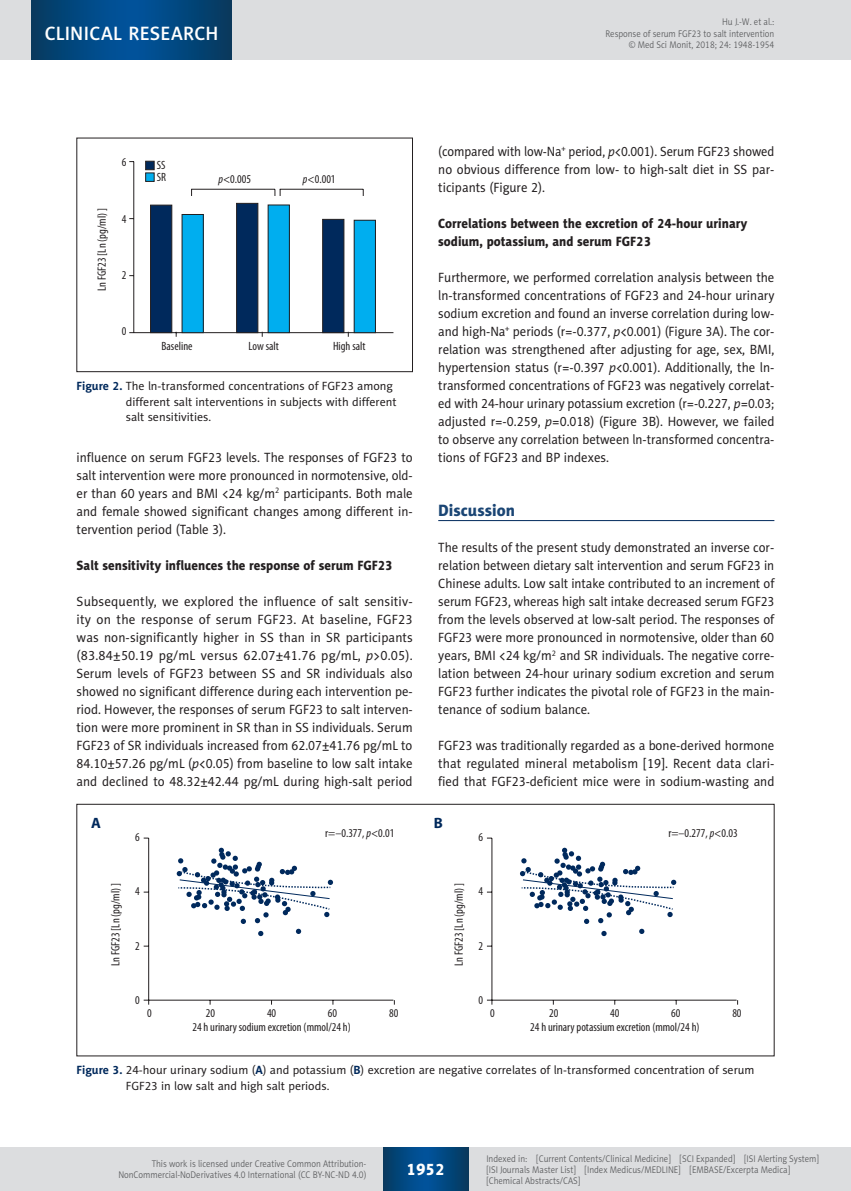
<style>
.page{position:relative;width:851px;height:1191px;background:#fff}
.page>*{position:absolute;margin:0;border:0;box-sizing:border-box;transform-origin:0 0}
.t1{font:19.5px "Naomi Sans EFN Medium";letter-spacing:.015em;color:#fff}
.MSM_Headline_1{font:16.5px "Naomi Sans EFN Heavy";color:#1a4574}
.t2{font:16.5px "Naomi Sans EFN Heavy";color:#fff}
.t3{font:700 15px "Myriad Pro";color:#00295c}
.MSM_Body{font:13.5px/18px "Naomi Sans EFN";color:#231f20;text-align:justify;scale:.95 1}
.MSM_Body-2{font:13.5px/18px "Naomi Sans EFN";color:#231f20;text-align:justify}
.MSM_Headline_2{font:13.5px/18px "Naomi Sans EFN Heavy";color:#231f20;scale:.95 1}
.MSM_Body-3{font:13.5px/18px "Naomi Sans EFN";color:#231f20;text-align:justify;scale:.93 1}
.MSM_Rycina_tytul{font:12px/15.8px "Naomi Sans EFN";color:#231f20}
.t4{font:condensed 12px/12px "Myriad Pro";color:#231f20}
.t5{font:9.75px/11.2px "Naomi Sans EFN Light";color:#57585a;text-align:right;scale:.9 1}
.s1{font-style:italic}
.s2{font-weight:700;color:#00295c}
</style>
<div class="page">
<hr style="left:438px;top:520px;width:336px;height:1px;background:#00295c">
<hr style="left:129px;top:332px;width:264px;height:1px;background:#231f20">
<hr style="left:133px;top:162px;width:1px;height:170px;background:#231f20">
<div style="left:150px;top:205px;width:22px;height:128px;background:#00295c;border:1px solid #231f20"></div>
<svg style="left:176px;top:188px;width:200px;height:149px"></svg>
<div style="left:145px;top:161px;width:9px;height:9px;background:#00295c;border:1px solid #231f20"></div>
<div style="left:145px;top:172px;width:9px;height:10px;background:#00aeef;border:1px solid #231f20"></div>
<hr style="left:144px;top:999px;width:249px;height:1px;background:#231f20">
<hr style="left:148px;top:838px;width:1px;height:166px;background:#231f20">
<svg style="left:177px;top:847px;width:156px;height:89px"></svg>
<hr style="left:487px;top:999px;width:249px;height:1px;background:#231f20">
<hr style="left:491px;top:838px;width:1px;height:166px;background:#231f20">
<svg style="left:520px;top:847px;width:156px;height:89px"></svg>
<div style="left:77px;top:804px;width:697px;height:252px;border:1px solid #231f20"></div>
<div style="left:0;top:1148px;width:850px;height:43px;background:#dcdddf"></div>
<svg style="left:383px;top:1147px;width:85px;height:43px;background:#02477e"></svg>
<div style="left:0;top:0;width:850px;height:60px;background:#dcdddf"></div>
<hr style="left:850px;top:0;width:1px;height:60px;background:#dcdddf">
<svg style="left:32px;top:0;width:200px;height:60px;background:#02477e"></svg>
<h1 class="t1" style="left:45px;top:22px;width:175px">CLINICAL RESEARCH</h1>
<p class="t5" style="left:605px;top:16px;width:189px">Hu J.-W. et al.:<br>Response of serum FGF23 to salt intervention © Med Sci Monit, 2018; 24: 1948-1954</p>
<p class="t4" style="left:122px;top:156px;width:6px">6</p>
<p class="t4" style="left:96px;top:291px;width:85px;rotate:-90deg">Ln FGF23 [Ln (pg/ml) ]</p>
<p class="t4" style="left:122px;top:213px;width:6px">4</p>
<p class="t4" style="left:122px;top:269px;width:6px">2</p>
<p class="t4" style="left:122px;top:325px;width:6px">0</p>
<p class="t4" style="left:157px;top:159px;width:11px">SS<br>SR</p>
<p class="t4" style="left:218px;top:173px;width:34px"><span class="s1">p</span>&lt;0.005</p>
<p class="t4" style="left:303px;top:173px;width:34px"><span class="s1">p</span>&lt;0.001</p>
<p class="t4" style="left:161px;top:340px;width:32px">Baseline</p>
<p class="t4" style="left:248px;top:340px;width:32px">Low salt</p>
<p class="t4" style="left:333px;top:340px;width:34px">High salt</p>
<p class="MSM_Rycina_tytul" style="left:126px;top:378px;width:272px;text-indent:-49px"><span class="s2">Figure 2.</span> The ln-transformed concentrations of FGF23 among different salt interventions in subjects with different salt sensitivities.</p>
<p class="MSM_Body" style="left:77px;top:448px;width:355px">influence on serum FGF23 levels. The responses of FGF23 to salt intervention were more pronounced in normotensive, old&shy;er than 60 years and BMI &lt;24 kg/m<sup>2</sup> participants. Both male and female showed significant changes among different in&shy;tervention period (Table 3).</p>
<p class="MSM_Headline_2" style="left:77px;top:556px;width:334px">Salt sensitivity influences the response of serum FGF23</p>
<p class="MSM_Body-2" style="left:77px;top:592px;width:338px">Subsequently, we explored the influence of salt sensitiv&shy;ity on the response of serum FGF23. At baseline, FGF23 was non-significantly higher in SS than in SR participants (83.84±50.19 pg/mL versus 62.07±41.76 pg/mL, <span class="s1">p</span>&gt;0.05).<br>Serum levels of FGF23 between SS and SR individuals also showed no significant difference during each intervention pe&shy;riod. However, the responses of serum FGF23 to salt interven&shy;tion were more prominent in SR than in SS individuals. Serum FGF23 of SR individuals increased from 62.07±41.76 pg/mL to 84.10±57.26 pg/mL (<span class="s1">p</span>&lt;0.05) from baseline to low salt intake and declined to 48.32±42.44 pg/mL during high-salt period</p>
<p class="MSM_Body-3" style="left:438px;top:142px;width:363px">(compared with low-Na<sup>+</sup> period, <span class="s1">p</span>&lt;0.001). Serum FGF23 showed no obvious difference from low- to high-salt diet in SS par&shy;ticipants (Figure 2).</p>
<p class="MSM_Headline_2" style="left:438px;top:214px;width:327px">Correlations between the excretion of 24-hour urinary sodium, potassium, and serum FGF23</p>
<p class="MSM_Body" style="left:438px;top:268px;width:355px">Furthermore, we performed correlation analysis between the ln-transformed concentrations of FGF23 and 24-hour urinary sodium excretion and found an inverse correlation during low&shy;and high-Na<sup>+</sup> periods (r=−0.377, <span class="s1">p</span>&lt;0.001) (Figure 3A). The cor&shy;relation was strengthened after adjusting for age, sex, BMI, hypertension status (r=−0.397 <span class="s1">p</span>&lt;0.001). Additionally, the ln&shy;transformed concentrations of FGF23 was negatively correlat&shy;ed with 24-hour urinary potassium excretion (r=−0.227, <span class="s1">p</span>=0.03; adjusted r=−0.259, <span class="s1">p</span>=0.018) (Figure 3B). However, we failed to observe any correlation between ln-transformed concentra&shy;tions of FGF23 and BP indexes.</p>
<p class="MSM_Headline_1" style="left:438px;top:500px;width:78px">Discussion</p>
<p class="MSM_Body" style="left:438px;top:538px;width:355px">The results of the present study demonstrated an inverse cor&shy;relation between dietary salt intervention and serum FGF23 in Chinese adults. Low salt intake contributed to an increment of serum FGF23, whereas high salt intake decreased serum FGF23 from the levels observed at low-salt period. The responses of FGF23 were more pronounced in normotensive, older than 60 years, BMI &lt;24 kg/m<sup>2</sup> and SR individuals. The negative corre&shy;lation between 24-hour urinary sodium excretion and serum FGF23 further indicates the pivotal role of FGF23 in the main&shy;tenance of sodium balance.</p>
<p class="MSM_Body" style="left:438px;top:736px;width:355px">FGF23 was traditionally regarded as a bone-derived hormone that regulated mineral metabolism [19]. Recent data clari&shy;fied that FGF23-deficient mice were in sodium-wasting and</p>
<p class="t3" style="left:91px;top:813px;width:11px">A</p>
<p class="t3" style="left:433px;top:813px;width:11px">B</p>
<p class="t4" style="left:325px;top:827px;width:71px">r=–0.377, <span class="s1">p</span>&lt;0.01</p>
<p class="t4" style="left:135px;top:831px;width:6px">6</p>
<p class="t4" style="left:478px;top:831px;width:6px">6</p>
<p class="t4" style="left:668px;top:827px;width:71px">r=–0.277, <span class="s1">p</span>&lt;0.03</p>
<p class="t4" style="left:110px;top:966px;width:85px;rotate:-90deg">Ln FGF23 [Ln (pg/ml) ]</p>
<p class="t4" style="left:135px;top:885px;width:6px">4</p>
<p class="t4" style="left:135px;top:939px;width:6px">2</p>
<p class="t4" style="left:135px;top:993px;width:6px">0</p>
<p class="t4" style="left:147px;top:1007px;width:6px">0</p>
<p class="t4" style="left:206px;top:1007px;width:11px">20</p>
<p class="t4" style="left:267px;top:1007px;width:11px">40</p>
<p class="t4" style="left:328px;top:1007px;width:11px">60</p>
<p class="t4" style="left:389px;top:1007px;width:11px">80</p>
<p class="t4" style="left:192px;top:1020px;width:160px">24 h urinary sodium excretion (mmol/24 h)</p>
<p class="t4" style="left:453px;top:966px;width:85px;rotate:-90deg">Ln FGF23 [Ln (pg/ml) ]</p>
<p class="t4" style="left:478px;top:885px;width:6px">4</p>
<p class="t4" style="left:478px;top:939px;width:6px">2</p>
<p class="t4" style="left:478px;top:993px;width:6px">0</p>
<p class="t4" style="left:490px;top:1007px;width:6px">0</p>
<p class="t4" style="left:549px;top:1007px;width:11px">20</p>
<p class="t4" style="left:610px;top:1007px;width:11px">40</p>
<p class="t4" style="left:671px;top:1007px;width:11px">60</p>
<p class="t4" style="left:732px;top:1007px;width:11px">80</p>
<p class="t4" style="left:530px;top:1020px;width:171px">24 h urinary potassium excretion (mmol/24 h)</p>
<p class="MSM_Rycina_tytul" style="left:126px;top:1062px;width:630px;text-indent:-49px"><span class="s2">Figure 3.</span> 24-hour urinary sodium (<span class="s2">A</span>) and potassium (<span class="s2">B</span>) excretion are negative correlates of ln-transformed concentration of serum<br>FGF23 in low salt and high salt periods.</p>
<p class="t5" style="left:118px;top:1158px;width:277px">This work is licensed under Creative Common Attribution-<br>NonCommercial-NoDerivatives 4.0 International (CC BY-NC-ND 4.0)</p>
<p class="t2" style="left:406px;top:1159px;width:40px">1952</p>
<p class="t5" style="left:486px;top:1152px;width:371px;text-align:left">Indexed in: [Current Contents/Clinical Medicine] [SCI Expanded] [ISI Alerting System] [ISI Journals Master List] [Index Medicus/MEDLINE] [EMBASE/Excerpta Medica] [Chemical Abstracts/CAS]</p>
</div>
